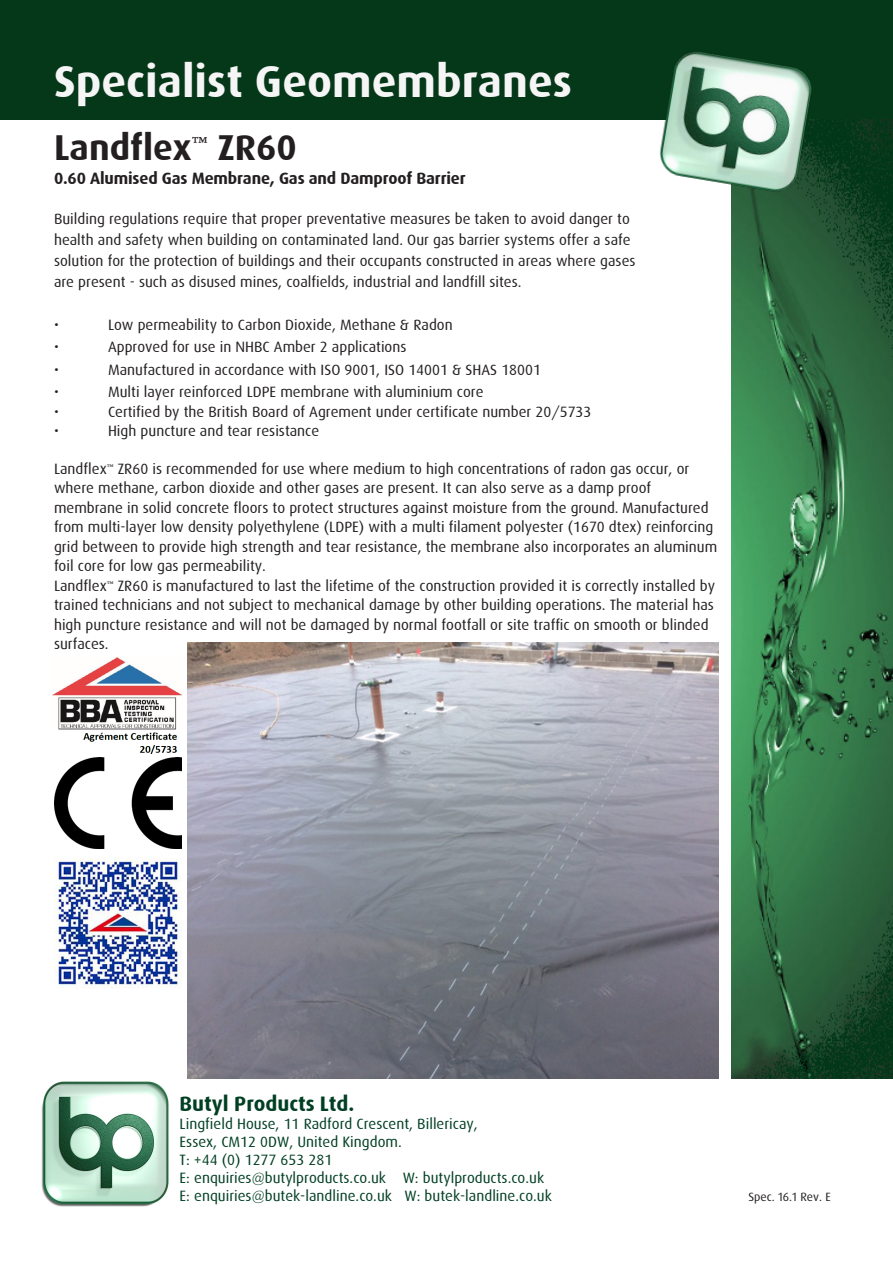
<style>
.page{position:relative;width:893px;height:1263px;background:#fff}
.page>*{position:absolute;margin:0;border:0;box-sizing:border-box;transform-origin:0 0}
.t1{font:700 45px "Dax";color:#f5f5f6}
.t2{font:700 36px "Dax";color:#231f20}
.t3{font:700 21px "Dax";color:#003f23}
.t4{font:700 16.5px "Dax";letter-spacing:-.01em;color:#231f20}
.t5{font:15px/19.5px "Dax";color:#231f20}
.t6{font:15px/18px "Dax";color:#003f23}
.t7{font:12px "Dax Pro";color:#231f20}
.s1{font-family:"Minion Pro";font-weight:400}
.s2{font-family:"Minion Pro"}
.s3{font-family:"Dax Pro"}
</style>
<div class="page">
<div style="left:0;top:0;width:893px;height:120px;background:#053719"></div>
<img style="left:731px;top:120px;width:162px;height:958px">
<img style="left:41px;top:1081px;width:128px;height:126px">
<img style="left:54px;top:858px;width:128px;height:131px">
<img style="left:54px;top:758px;width:128px;height:91px">
<img style="left:187px;top:642px;width:532px;height:436px">
<img style="left:53px;top:658px;width:129px;height:95px">
<img style="left:659px;top:51px;width:172px;height:168px">
<p class="t1" style="left:54px;top:56px;width:520px">Specialist Geomembranes</p>
<p class="t2" style="left:54px;top:128px;width:244px">Landflex<span class="s1">™</span> ZR60</p>
<p class="t4" style="left:54px;top:169px;width:413px">0.60 Alumised Gas Membrane, Gas and Damproof Barrier</p>
<p class="t5" style="left:54px;top:209px;width:583px;line-height:21px">Building regulations require that proper preventative measures be taken to avoid danger to health and safety when building on contaminated land. Our gas barrier systems offer a safe solution for the protection of buildings and their occupants constructed in areas where gases are present - such as disused mines, coalfields, industrial and landfill sites.</p>
<p class="t5" style="left:54px;top:315px;width:6px">•</p>
<p class="t5" style="left:108px;top:315px;width:346px">Low permeability to Carbon Dioxide, Methane &amp; Radon</p>
<p class="t5" style="left:54px;top:338px;width:6px">•</p>
<p class="t5" style="left:108px;top:338px;width:300px">Approved for use in NHBC Amber 2 applications</p>
<p class="t5" style="left:54px;top:360px;width:6px">•</p>
<p class="t5" style="left:108px;top:360px;width:434px">Manufactured in accordance with ISO 9001, ISO 14001 &amp; SHAS 18001</p>
<p class="t5" style="left:54px;top:383px;width:6px">•</p>
<p class="t5" style="left:108px;top:383px;width:377px">Multi layer reinforced LDPE membrane with aluminium core</p>
<p class="t5" style="left:54px;top:402px;width:6px">•</p>
<p class="t5" style="left:108px;top:402px;width:485px">Certified by the British Board of Agrement under certificate number 20/5733</p>
<p class="t5" style="left:54px;top:422px;width:6px">•</p>
<p class="t5" style="left:108px;top:422px;width:213px">High puncture and tear resistance</p>
<p class="t5" style="left:54px;top:459px;width:665px">Landflex<span class="s2">™</span> ZR60 is recommended for use where medium to high concentrations of radon gas occur, or where methane, carbon dioxide and other gases are present. It can <span class="s3">also</span> serve as a damp proof membrane in solid concrete floors to protect structures against moisture from the ground. Manufactured from multi-layer low density polyethylene (LDPE) with a multi filament polyester (1670 dtex) reinforcing grid between to provide high strength and tear resistance, the membrane also incorporates an aluminum foil core for low gas permeability.<br>Landflex<span class="s2">™</span> ZR60 is manufactured to last the lifetime of the construction provided it is correctly installed by trained technicians and not subject to mechanical damage by other building operations. The material has high puncture resistance and will not be damaged by normal footfall or site traffic on smooth or blinded surfaces.</p>
<p class="t3" style="left:180px;top:1092px;width:176px">Butyl Products Ltd.</p>
<p class="t6" style="left:180px;top:1115px;width:374px">Lingfield House, 11 Radford Crescent, Billericay,<br>Essex, CM12 0DW, United Kingdom.<br>T: +44 (0) 1277 653 281<br>E: enquiries@butylproducts.co.uk W: butylproducts.co.uk E: enquiries@butek-landline.co.uk W: butek-landline.co.uk</p>
<p class="t7" style="left:748px;top:1189px;width:84px">Spec. 16.1 Rev. E</p>
</div>
